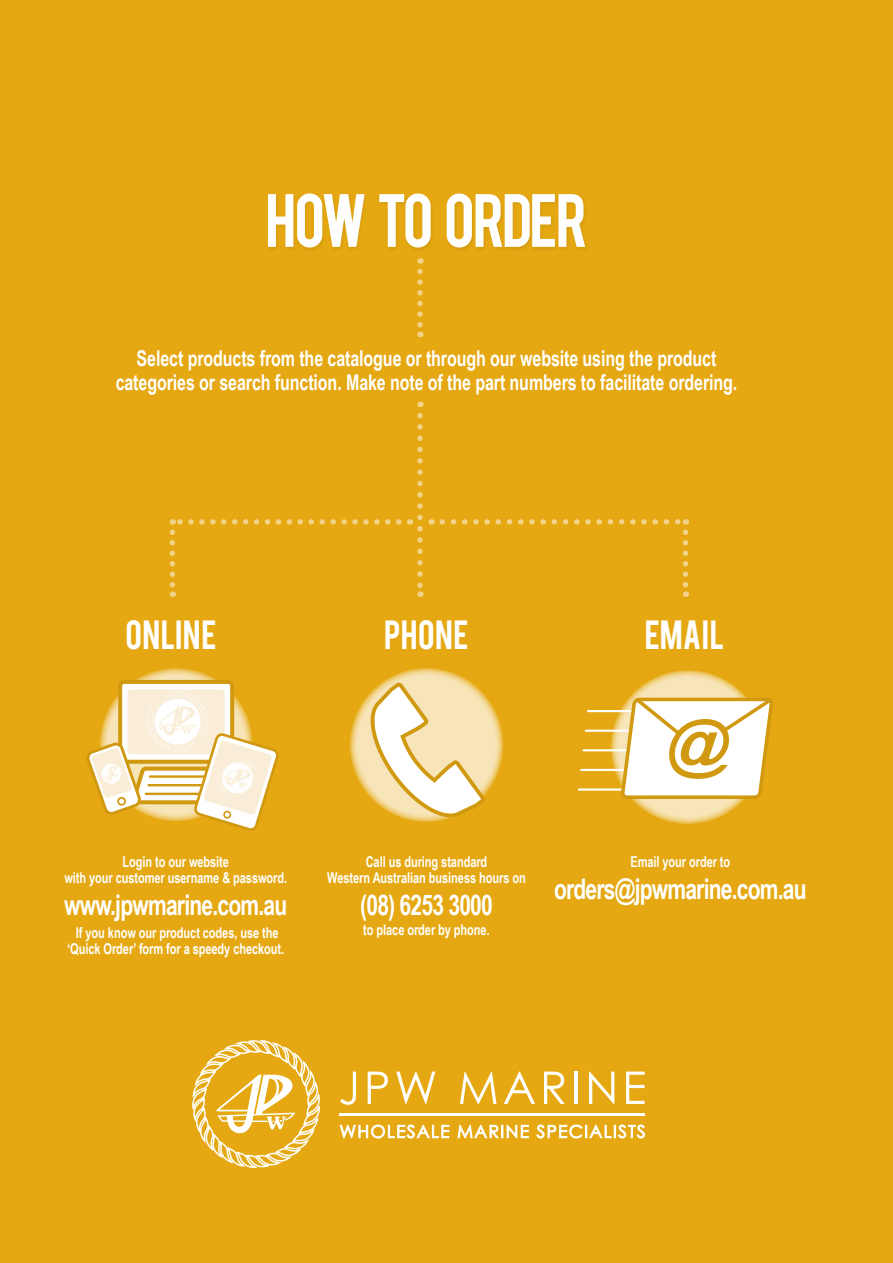
<style>
.page{position:relative;width:893px;height:1263px;background:#e5a812}
.page>*{position:absolute;margin:0;border:0;box-sizing:border-box;transform-origin:0 0}
.t1{font:32.1px "Bebas";letter-spacing:.015em;color:#fff}
.t2{font:700 28.5px "Arial Narrow";letter-spacing:-.03em;color:#fff;scale:.9 1}
.t3{font:700 21.75px/23.1px "Arial Narrow";letter-spacing:-.005em;color:#fff;text-align:center;scale:.9 1}
.t4{font:700 15px/15.8px "Arial Narrow";letter-spacing:-.005em;color:#fff;text-align:center;scale:.9 1}
</style>
<div class="page">
<div style="left:267px;top:194px;width:322px;height:58px;background:#d09910;opacity:.75"></div>
<svg style="left:268px;top:193px;width:317px;height:54px"></svg>
<svg style="left:350px;top:668px;width:153px;height:154px;background:#f2d794"></svg>
<svg style="left:371px;top:682px;width:114px;height:135px;background:#f4e1b3"></svg>
<svg style="left:611px;top:670px;width:154px;height:154px;background:#f3da9c"></svg>
<svg style="left:417px;top:415px;width:6px;height:182px"></svg>
<svg style="left:417px;top:271px;width:6px;height:66px"></svg>
<svg style="left:172px;top:519px;width:227px;height:6px"></svg>
<svg style="left:170px;top:532px;width:5px;height:65px"></svg>
<svg style="left:442px;top:519px;width:244px;height:6px"></svg>
<svg style="left:683px;top:532px;width:5px;height:65px"></svg>
<hr style="left:587px;top:710px;width:47px;height:2px;background:#fff">
<hr style="left:585px;top:730px;width:47px;height:2px;background:#fff">
<hr style="left:582px;top:749px;width:48px;height:2px;background:#fff">
<hr style="left:580px;top:769px;width:47px;height:2px;background:#fff">
<hr style="left:578px;top:788px;width:47px;height:3px;background:#fff">
<svg style="left:621px;top:698px;width:152px;height:101px;background:#f2e2ba"></svg>
<svg style="left:192px;top:1040px;width:128px;height:128px"></svg>
<svg style="left:340px;top:1071px;width:16px;height:34px"></svg>
<svg style="left:368px;top:1071px;width:20px;height:33px"></svg>
<svg style="left:396px;top:1071px;width:39px;height:33px"></svg>
<svg style="left:460px;top:1071px;width:36px;height:33px"></svg>
<svg style="left:504px;top:1071px;width:31px;height:33px"></svg>
<svg style="left:544px;top:1071px;width:21px;height:33px"></svg>
<hr style="left:574px;top:1071px;width:4px;height:33px;background:#fff">
<svg style="left:589px;top:1071px;width:25px;height:33px"></svg>
<svg style="left:626px;top:1071px;width:19px;height:33px"></svg>
<svg style="left:340px;top:1124px;width:109px;height:14px"></svg>
<svg style="left:457px;top:1124px;width:72px;height:14px"></svg>
<svg style="left:536px;top:1124px;width:109px;height:14px"></svg>
<hr style="left:340px;top:1114px;width:305px;height:2px;background:#fff">
<svg style="left:100px;top:668px;width:153px;height:153px"></svg>
<svg style="left:87px;top:680px;width:192px;height:151px"></svg>
<img style="left:147px;top:691px;width:60px;height:60px">
<img style="left:212px;top:753px;width:51px;height:51px">
<img style="left:95px;top:757px;width:34px;height:33px">
<h3 class="t3" style="left:116px;top:346px;width:692px">Select products from the catalogue or through our website using the product categories or search function. Make note of the part numbers to facilitate ordering.</h3>
<h1 class="t1" style="left:125px;top:611px;width:93px">ONLINE</h1>
<h1 class="t1" style="left:384px;top:611px;width:86px">PHONE</h1>
<h1 class="t1" style="left:645px;top:611px;width:81px">EMAIL</h1>
<p class="t4" style="left:64px;top:853px;width:249px">Login to our website<br>with your customer username &amp; password.</p>
<h2 class="t2" style="left:64px;top:883px;width:249px">www.jpwmarine.com.au</h2>
<p class="t4" style="left:67px;top:924px;width:243px">If you know our product codes, use the ‘Quick Order’ form for a speedy checkout.</p>
<p class="t4" style="left:327px;top:853px;width:222px">Call us during standard<br>Western Australian business hours on</p>
<h2 class="t2" style="left:360px;top:883px;width:149px">(08) 6253 3000</h2>
<p class="t4" style="left:363px;top:921px;width:142px">to place order by phone.</p>
<p class="t4" style="left:630px;top:853px;width:112px">Email your order to</p>
<h2 class="t2" style="left:554px;top:867px;width:282px">orders@jpwmarine.com.au</h2>
</div>
